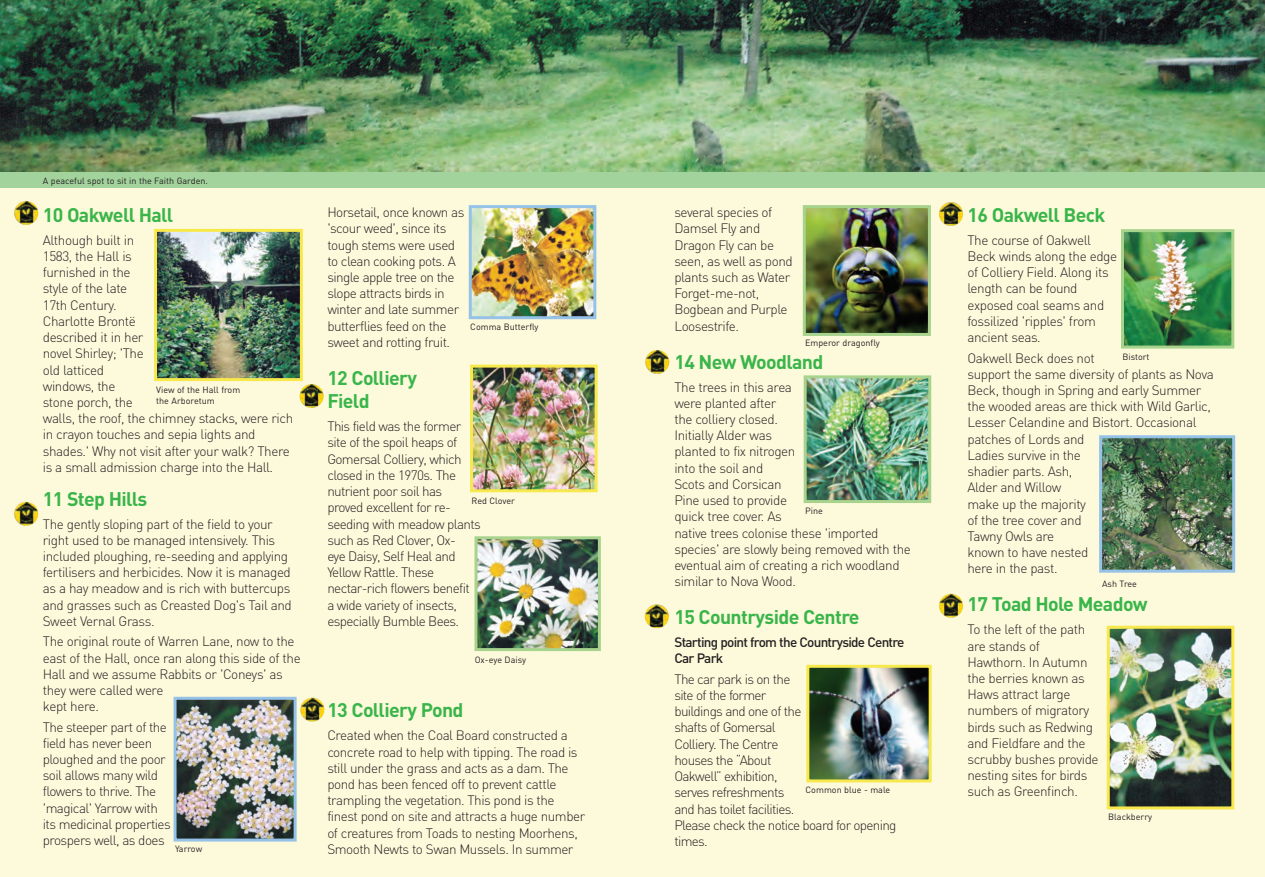
<style>
.page{position:relative;width:1265px;height:877px;background:#fff}
.page>*{position:absolute;margin:0;border:0;box-sizing:border-box;transform-origin:0 0}
.t1{font:700 19.5px/23.4px "DIN";letter-spacing:-.035em;color:#3ab54a}
.t2{font:300 13.5px/16.2px "DIN";letter-spacing:-.035em;color:#231f20}
.t3{font:500 13.5px/16.2px "DIN";letter-spacing:-.055em;color:#231f20}
.t4{font:9px/10.8px "DIN";color:#231f20}
</style>
<div class="page">
<div style="left:0;top:171px;width:1265px;height:705px;background:#fdfadc"></div>
<div style="left:0;top:1px;width:1265px;height:187px;background:#a3d39c"></div>
<img style="left:0;top:0;width:1265px;height:171px">
<img style="left:158px;top:233px;width:141px;height:144px">
<div style="left:154px;top:229px;width:149px;height:152px;border:3px solid #f7e94d"></div>
<img style="left:473px;top:209px;width:119px;height:106px">
<div style="left:469px;top:205px;width:127px;height:114px;border:3px solid #96c2e8"></div>
<img style="left:474px;top:368px;width:119px;height:120px">
<div style="left:470px;top:364px;width:127px;height:128px;border:3px solid #f7e94d"></div>
<img style="left:478px;top:540px;width:119px;height:106px">
<div style="left:474px;top:536px;width:127px;height:114px;border:3px solid #a7d38d"></div>
<img style="left:807px;top:209px;width:120px;height:123px">
<div style="left:803px;top:205px;width:128px;height:131px;border:3px solid #a7d38d"></div>
<img style="left:807px;top:379px;width:120px;height:120px">
<div style="left:803px;top:375px;width:128px;height:128px;border:3px solid #a7d38d"></div>
<img style="left:1110px;top:629px;width:120px;height:176px">
<div style="left:1106px;top:625px;width:128px;height:184px;border:3px solid #f7e94d"></div>
<img style="left:1103px;top:439px;width:128px;height:129px">
<div style="left:1099px;top:435px;width:136px;height:137px;border:3px solid #96c2e8"></div>
<img style="left:810px;top:668px;width:117px;height:110px">
<div style="left:806px;top:664px;width:125px;height:118px;border:3px solid #f7e94d"></div>
<img style="left:1125px;top:233px;width:105px;height:111px">
<div style="left:1121px;top:229px;width:113px;height:119px;border:3px solid #a7d38d"></div>
<img style="left:177px;top:700px;width:116px;height:137px">
<div style="left:173px;top:696px;width:124px;height:145px;border:3px solid #96c2e8"></div>
<img style="left:16px;top:201px;width:22px;height:24px">
<img style="left:16px;top:501px;width:22px;height:24px">
<img style="left:301px;top:384px;width:23px;height:23px">
<img style="left:302px;top:697px;width:22px;height:24px">
<img style="left:646px;top:350px;width:23px;height:24px">
<img style="left:646px;top:604px;width:23px;height:24px">
<img style="left:940px;top:593px;width:23px;height:24px">
<img style="left:940px;top:202px;width:23px;height:24px">
<p class="t4" style="left:43px;top:175px;width:167px">A peaceful spot to sit in the Faith Garden.</p>
<h1 class="t1" style="left:43px;top:202px;width:132px">10 Oakwell Hall</h1>
<p class="t2" style="left:43px;top:231px;width:252px">Although built in<br>1583, the Hall is<br>furnished in the<br>style of the late<br>17th Century.<br>Charlotte Brontë<br>described it in her<br>novel Shirley; 'The<br>old latticed<br>windows, the<br>stone porch, the<br>walls, the roof, the chimney stacks, were rich in crayon touches and sepia lights and shades.' Why not visit after your walk? There is a small admission charge into the Hall.</p>
<h1 class="t1" style="left:43px;top:486px;width:106px">11 Step Hills</h1>
<p class="t2" style="left:43px;top:515px;width:251px">The gently sloping part of the field to your right used to be managed intensively. This included ploughing, re-seeding and applying fertilisers and herbicides. Now it is managed as a hay meadow and is rich with buttercups and grasses such as Creasted Dog's Tail and Sweet Vernal Grass.</p>
<p class="t2" style="left:43px;top:632px;width:259px">The original route of Warren Lane, now to the east of the Hall, once ran along this side of the<br>Hall and we assume Rabbits or 'Coneys' as they were called were<br>kept here.</p>
<p class="t2" style="left:43px;top:718px;width:129px">The steeper part of the field has never been ploughed and the poor soil allows many wild flowers to thrive. The 'magical' Yarrow with its medicinal properties prospers well, as does</p>
<p class="t4" style="left:156px;top:384px;width:86px">View of the Hall from the Arboretum</p>
<p class="t4" style="left:175px;top:842px;width:29px">Yarrow</p>
<p class="t2" style="left:327px;top:204px;width:139px">Horsetail, once known as 'scour weed', since its tough stems were used to clean cooking pots. A single apple tree on the slope attracts birds in winter and late summer butterflies feed on the sweet and rotting fruit.</p>
<h1 class="t1" style="left:327px;top:365px;width:91px">12 Colliery<br>Field</h1>
<p class="t2" style="left:327px;top:418px;width:155px">This field was the former site of the spoil heaps of<br>Gomersal Colliery, which closed in the 1970s. The nutrient poor soil has proved excellent for re&shy;seeding with meadow plants such as Red Clover, Ox-<br>eye Daisy, Self Heal and<br>Yellow Rattle. These nectar-rich flowers benefit<br>a wide variety of insects, especially Bumble Bees.</p>
<p class="t4" style="left:470px;top:320px;width:70px">Comma Butterfly</p>
<p class="t4" style="left:471px;top:494px;width:45px">Red Clover</p>
<p class="t4" style="left:475px;top:653px;width:53px">Ox-eye Daisy</p>
<h1 class="t1" style="left:327px;top:697px;width:138px">13 Colliery Pond</h1>
<p class="t2" style="left:327px;top:726px;width:259px">Created when the Coal Board constructed a concrete road to help with tipping. The road is still under the grass and acts as a dam. The pond has been fenced off to prevent cattle trampling the vegetation. This pond is the finest pond on site and attracts a huge number of creatures from Toads to nesting Moorhens, Smooth Newts to Swan Mussels. In summer</p>
<p class="t2" style="left:674px;top:204px;width:120px">several species of<br>Damsel Fly and<br>Dragon Fly can be seen, as well as pond plants such as Water<br>Forget-me-not,<br>Bogbean and Purple<br>Loosestrife.</p>
<h1 class="t1" style="left:674px;top:349px;width:150px">14 New Woodland</h1>
<p class="t2" style="left:674px;top:378px;width:238px">The trees in this area<br>were planted after<br>the colliery closed.<br>Initially Alder was<br>planted to fix nitrogen<br>into the soil and<br>Scots and Corsican<br>Pine used to provide<br>quick tree cover. As<br>native trees colonise these 'imported species' are slowly being removed with the eventual aim of creating a rich woodland similar to Nova Wood.</p>
<h1 class="t1" style="left:674px;top:604px;width:187px">15 Countryside Centre</h1>
<p class="t3" style="left:674px;top:633px;width:232px">Starting point from the Countryside Centre<br>Car Park</p>
<p class="t2" style="left:674px;top:670px;width:224px">The car park is on the<br>site of the former<br>buildings and one of the<br>shafts of Gomersal<br>Colliery. The Centre<br>houses the “About<br>Oakwell” exhibition,<br>serves refreshments<br>and has toilet facilities.<br>Please check the notice board for opening times.</p>
<p class="t4" style="left:805px;top:337px;width:76px">Emperor dragonfly</p>
<p class="t4" style="left:805px;top:504px;width:19px">Pine</p>
<p class="t4" style="left:805px;top:783px;width:86px">Common blue - male</p>
<h1 class="t1" style="left:967px;top:202px;width:139px">16 Oakwell Beck</h1>
<p class="t2" style="left:967px;top:231px;width:151px">The course of Oakwell<br>Beck winds along the edge of Colliery Field. Along its length can be found exposed coal seams and fossilized 'ripples' from ancient seas.</p>
<p class="t2" style="left:967px;top:349px;width:248px">Oakwell Beck does not<br>support the same diversity of plants as Nova<br>Beck, though in Spring and early Summer the wooded areas are thick with Wild Garlic,<br>Lesser Celandine and Bistort. Occasional patches of Lords and<br>Ladies survive in the<br>shadier parts. Ash,<br>Alder and Willow<br>make up the majority<br>of the tree cover and<br>Tawny Owls are<br>known to have nested<br>here in the past.</p>
<h1 class="t1" style="left:967px;top:591px;width:181px">17 Toad Hole Meadow</h1>
<p class="t2" style="left:967px;top:621px;width:133px">To the left of the path are stands of<br>Hawthorn. In Autumn the berries known as<br>Haws attract large numbers of migratory birds such as Redwing and Fieldfare and the scrubby bushes provide nesting sites for birds such as Greenfinch.</p>
<p class="t4" style="left:1122px;top:351px;width:29px">Bistort</p>
<p class="t4" style="left:1102px;top:578px;width:36px">Ash Tree</p>
<p class="t4" style="left:1108px;top:810px;width:45px">Blackberry</p>
</div>
